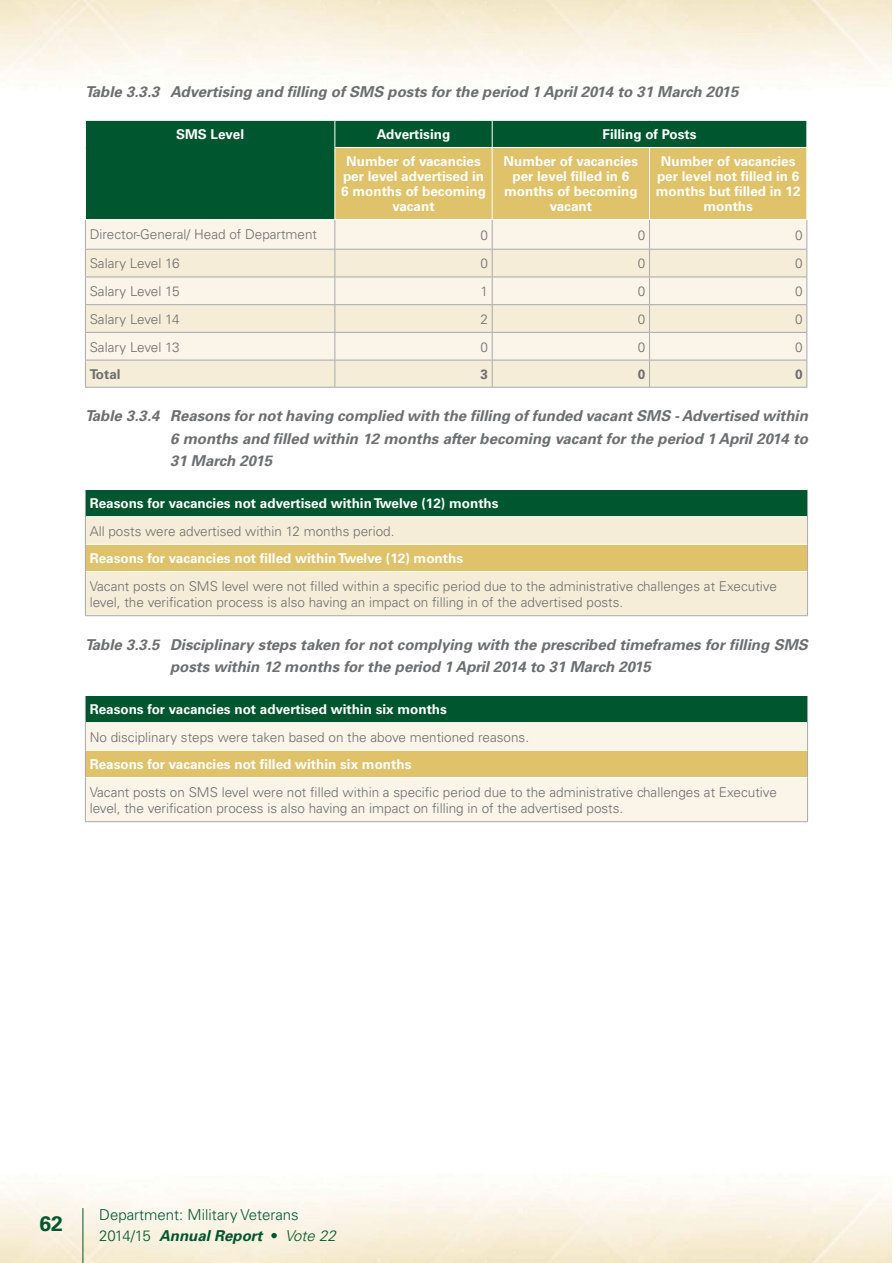
<style>
.page{position:relative;width:893px;height:1263px;background:#fff}
.page>*{position:absolute;margin:0;border:0;box-sizing:border-box;transform-origin:0 0}
.t1{font:700 21px "Univers";color:#00562e}
.t2{font:italic 700 15px/22.5px "Univers";color:#6d6e70;text-align:justify}
.t3{font:300 15px/21px "Univers";color:#00562e}
.t4{font:italic 300 15px "Univers";color:#00562e}
.t5{font:300 13.5px/16.5px "Univers";color:#6d6e70}
.t6{font:700 13.5px/15px "Univers";color:#fff;text-align:center}
.t7{font:700 13.5px "Univers";color:#6d6e70}
.s1{font-weight:700;font-style:italic}
</style>
<div class="page">
<img style="left:0;top:1189px;width:892px;height:74px">
<hr style="left:83px;top:1208px;width:1px;height:55px;background:#00562e">
<div style="left:86px;top:121px;width:248px;height:98px;background:#00562e"></div>
<div style="left:86px;top:220px;width:248px;height:29px;background:#faf4e9"></div>
<svg style="left:86px;top:250px;width:248px;height:137px;background:#f6eede"></svg>
<svg style="left:85px;top:121px;width:1px;height:26px"></svg>
<hr style="left:85px;top:249px;width:250px;height:1px;background:#a7a9ac">
<hr style="left:85px;top:277px;width:250px;height:1px;background:#a7a9ac">
<hr style="left:85px;top:304px;width:250px;height:1px;background:#a7a9ac">
<hr style="left:85px;top:332px;width:250px;height:1px;background:#a7a9ac">
<hr style="left:85px;top:360px;width:250px;height:1px;background:#a7a9ac">
<svg style="left:85px;top:220px;width:1px;height:167px"></svg>
<svg style="left:334px;top:121px;width:473px;height:266px;background:#d7d3ae"></svg>
<hr style="left:85px;top:387px;width:250px;height:1px;background:#a7a9ac">
<hr style="left:335px;top:387px;width:157px;height:1px;background:#a7a9ac">
<hr style="left:492px;top:387px;width:315px;height:1px;background:#a7a9ac">
<div style="left:85px;top:489px;width:722px;height:28px;background:#00562e"></div>
<div style="left:86px;top:517px;width:721px;height:98px;background:#f6edd8"></div>
<div style="left:85px;top:544px;width:722px;height:27px;background:#dfc26a"></div>
<svg style="left:85px;top:490px;width:1px;height:81px"></svg>
<svg style="left:807px;top:490px;width:1px;height:81px"></svg>
<hr style="left:85px;top:571px;width:1px;height:44px;background:#a7a9ac">
<hr style="left:807px;top:571px;width:1px;height:44px;background:#a7a9ac">
<hr style="left:85px;top:615px;width:723px;height:1px;background:#a7a9ac">
<hr style="left:86px;top:544px;width:721px;height:1px;background:#fff">
<hr style="left:86px;top:571px;width:721px;height:1px;background:#fff">
<hr style="left:85px;top:489px;width:723px;height:1px;background:#fff">
<hr style="left:86px;top:516px;width:721px;height:1px;background:#fff">
<div style="left:85px;top:695px;width:722px;height:28px;background:#00562e"></div>
<div style="left:86px;top:723px;width:721px;height:98px;background:#faf4e9"></div>
<div style="left:85px;top:750px;width:722px;height:27px;background:#dfc26a"></div>
<svg style="left:85px;top:696px;width:1px;height:81px"></svg>
<svg style="left:807px;top:696px;width:1px;height:81px"></svg>
<hr style="left:85px;top:777px;width:1px;height:44px;background:#a7a9ac">
<hr style="left:807px;top:777px;width:1px;height:44px;background:#a7a9ac">
<hr style="left:85px;top:821px;width:723px;height:1px;background:#a7a9ac">
<hr style="left:85px;top:695px;width:723px;height:1px;background:#fff">
<hr style="left:86px;top:722px;width:721px;height:1px;background:#fff">
<hr style="left:86px;top:750px;width:721px;height:1px;background:#fff">
<hr style="left:86px;top:777px;width:721px;height:1px;background:#fff">
<svg style="left:266px;top:1233px;width:16px;height:9px"></svg>
<p class="t2" style="left:85px;top:82px;width:655px">Table 3.3.3 Advertising and filling of SMS posts for the period 1 April 2014 to 31 March 2015</p>
<p class="t6" style="left:176px;top:128px;width:70px">SMS Level</p>
<p class="t6" style="left:377px;top:128px;width:75px">Advertising</p>
<p class="t6" style="left:603px;top:128px;width:95px">Filling of Posts</p>
<p class="t6" style="left:341px;top:155px;width:146px">Number of vacancies per level advertised in<br>6 months of becoming vacant</p>
<p class="t6" style="left:504px;top:155px;width:136px">Number of vacancies per level filled in 6 months of becoming vacant</p>
<p class="t6" style="left:656px;top:155px;width:146px">Number of vacancies per level not filled in 6 months but filled in 12 months</p>
<p class="t5" style="left:90px;top:227px;width:229px">Director-General/ Head of Department</p>
<p class="t5" style="left:480px;top:228px;width:9px">0</p>
<p class="t5" style="left:638px;top:228px;width:9px">0</p>
<p class="t5" style="left:795px;top:228px;width:9px">0</p>
<p class="t5" style="left:90px;top:257px;width:91px">Salary Level 16</p>
<p class="t5" style="left:480px;top:257px;width:9px">0</p>
<p class="t5" style="left:638px;top:257px;width:9px">0</p>
<p class="t5" style="left:795px;top:257px;width:9px">0</p>
<p class="t5" style="left:90px;top:284px;width:91px">Salary Level 15</p>
<p class="t5" style="left:480px;top:284px;width:9px">1</p>
<p class="t5" style="left:638px;top:284px;width:9px">0</p>
<p class="t5" style="left:795px;top:284px;width:9px">0</p>
<p class="t5" style="left:90px;top:312px;width:91px">Salary Level 14</p>
<p class="t5" style="left:480px;top:312px;width:9px">2</p>
<p class="t5" style="left:638px;top:312px;width:9px">0</p>
<p class="t5" style="left:795px;top:312px;width:9px">0</p>
<p class="t5" style="left:90px;top:340px;width:91px">Salary Level 13</p>
<p class="t5" style="left:480px;top:340px;width:9px">0</p>
<p class="t5" style="left:638px;top:340px;width:9px">0</p>
<p class="t5" style="left:795px;top:340px;width:9px">0</p>
<p class="t7" style="left:90px;top:369px;width:32px">Total</p>
<p class="t7" style="left:480px;top:369px;width:9px">3</p>
<p class="t7" style="left:638px;top:369px;width:9px">0</p>
<p class="t7" style="left:795px;top:369px;width:9px">0</p>
<p class="t2" style="left:170px;top:406px;width:639px;text-indent:-85px">Table 3.3.4 Reasons for not having complied with the filling of funded vacant SMS - Advertised within 6 months and filled within 12 months after becoming vacant for the period 1 April 2014 to 31 March 2015</p>
<p class="t6" style="left:90px;top:497px;width:410px">Reasons for vacancies not advertised within Twelve (12) months</p>
<p class="t5" style="left:90px;top:524px;width:306px">All posts were advertised within 12 months period.</p>
<p class="t6" style="left:90px;top:552px;width:375px">Reasons for vacancies not filled within Twelve (12) months</p>
<p class="t5" style="left:90px;top:579px;width:689px">Vacant posts on SMS level were not filled within a specific period due to the administrative challenges at Executive level, the verification process is also having an impact on filling in of the advertised posts.</p>
<p class="t2" style="left:170px;top:634px;width:639px;text-indent:-85px">Table 3.3.5 Disciplinary steps taken for not complying with the prescribed timeframes for filling SMS posts within 12 months for the period 1 April 2014 to 31 March 2015</p>
<p class="t6" style="left:90px;top:703px;width:359px">Reasons for vacancies not advertised within six months</p>
<p class="t5" style="left:90px;top:730px;width:441px">No disciplinary steps were taken based on the above mentioned reasons.</p>
<p class="t6" style="left:90px;top:758px;width:323px">Reasons for vacancies not filled within six months</p>
<p class="t5" style="left:90px;top:785px;width:689px">Vacant posts on SMS level were not filled within a specific period due to the administrative challenges at Executive level, the verification process is also having an impact on filling in of the advertised posts.</p>
<h1 class="t1" style="left:39px;top:1215px;width:25px">62</h1>
<p class="t3" style="left:99px;top:1205px;width:201px">Department: Military Veterans<br>2014/15 <span class="s1">Annual Report</span></p>
<p class="t4" style="left:285px;top:1230px;width:52px">Vote 22</p>
</div>
